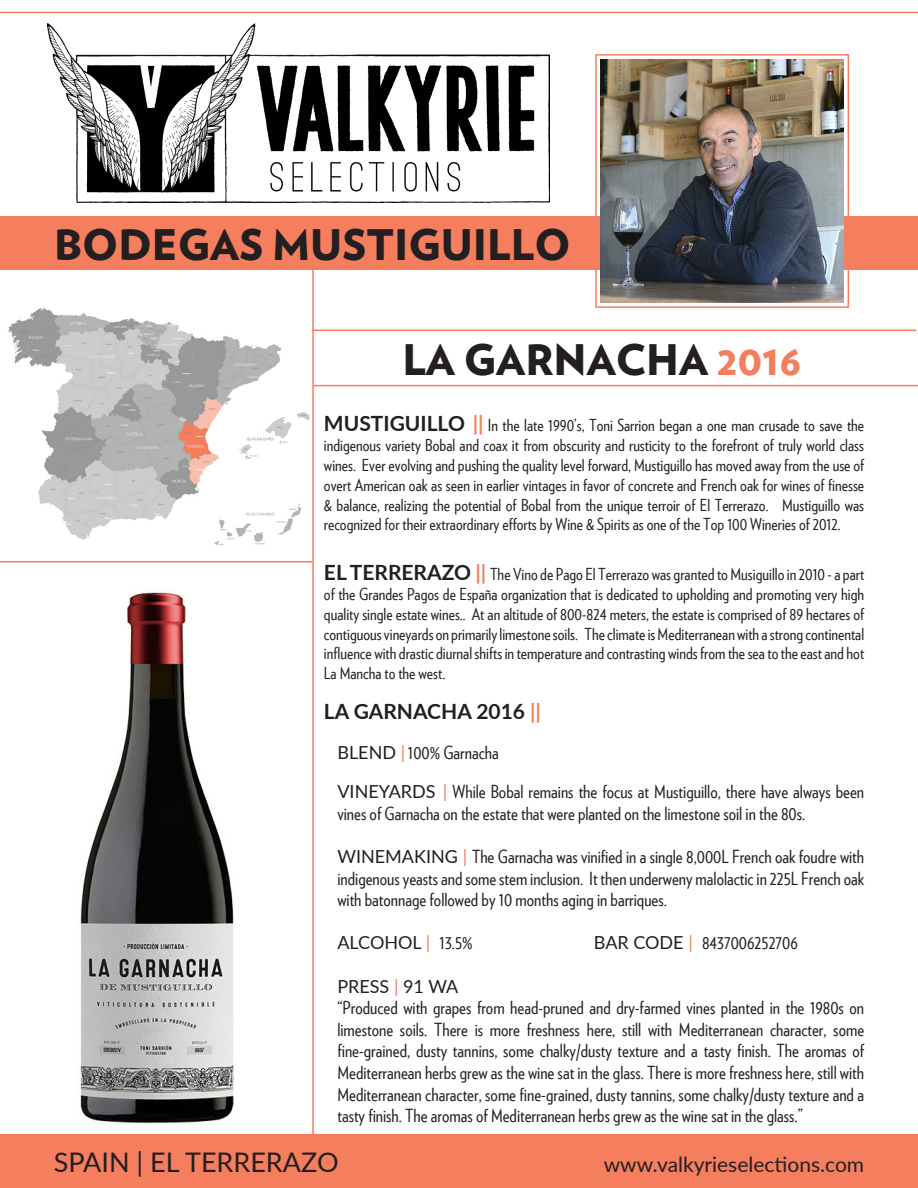
<style>
.page{position:relative;width:918px;height:1188px;background:#fff}
.page>*{position:absolute;margin:0;border:0;box-sizing:border-box;transform-origin:0 0}
.t1{font:900 42px "Verlag";color:#231f20}
.t2{font:27px "Lato";color:#231f20}
.t3{font:21px "Lato";color:#231f20}
.t4{font:700 21px "Lato";color:#231f20}
.t5{font:18px/21.6px "Verlag Condensed";color:#231f20;text-align:justify}
.t6{font:18px "Lato";color:#231f20}
.t7{font:16.5px/19.8px "Verlag Condensed";color:#231f20;text-align:justify}
.s1{color:#f47e5e}
.s2{font-family:"Lato";font-weight:700;font-size:21px}
.s3{font-family:"Lato";font-weight:700;font-size:21px;color:#f47e5e}
.s4{font-family:"Lato"}
.s5{font-family:"Lato";color:#f47e5e}
.s6{font-family:"Verlag Condensed"}
</style>
<div class="page">
<img style="left:47px;top:23px;width:502px;height:180px">
<img style="left:80px;top:592px;width:154px;height:532px">
<hr style="left:312px;top:216px;width:2px;height:972px;background:#f47e5e">
<div style="left:0;top:216px;width:918px;height:54px;background:#f47e5e"></div>
<img style="left:601px;top:59px;width:243px;height:243px">
<div style="left:1px;top:1134px;width:917px;height:54px;background:#f47e5e"></div>
<hr style="left:0;top:561px;width:312px;height:2px;background:#f47e5e">
<img style="left:8px;top:307px;width:302px;height:239px">
<div style="left:595px;top:54px;width:254px;height:254px;border:2px solid #f47e5e"></div>
<hr style="left:312px;top:330px;width:604px;height:1px;background:#f47e5e">
<hr style="left:314px;top:385px;width:604px;height:1px;background:#f47e5e">
<hr style="left:0;top:12px;width:918px;height:1px;background:#f47e5e">
<p class="t1" style="left:54px;top:210px;width:518px">BODEGAS MUSTIGUILLO</p>
<p class="t1" style="left:402px;top:325px;width:401px">LA GARNACHA <span class="s1">2016</span></p>
<p class="t7" style="left:324px;top:415px;width:542px"><span class="s2">MUSTIGUILLO</span> <span class="s3">||</span> In the late 1990’s, Toni Sarrion began a one man crusade to save the indigenous variety Bobal and coax it from obscurity and rusticity to the forefront of truly world class wines. Ever evolving and pushing the quality level forward, Mustiguillo has moved away from the use of overt American oak as seen in earlier vintages in favor of concrete and French oak for wines of finesse &amp; balance, realizing the potential of Bobal from the unique terroir of El Terrerazo. Mustiguillo was recognized for their extraordinary efforts by Wine &amp; Spirits as one of the Top 100 Wineries of 2012.</p>
<p class="t7" style="left:324px;top:564px;width:542px"><span class="s2">EL TERRERAZO</span> <span class="s3">||</span> The Vino de Pago El Terrerazo was granted to Musiguillo in 2010 - a part of the Grandes Pagos de España organization that is dedicated to upholding and promoting very high quality single estate wines.. At an altitude of 800-824 meters, the estate is comprised of 89 hectares of contiguous vineyards on primarily limestone soils. The climate is Mediterranean with a strong continental influence with drastic diurnal shifts in temperature and contrasting winds from the sea to the east and hot La Mancha to the west.</p>
<p class="t4" style="left:324px;top:696px;width:219px">LA GARNACHA 2016 <span class="s1">||</span></p>
<p class="t5" style="left:337px;top:741px;width:163px"><span class="s4">BLEND</span> <span class="s5">|</span>100% Garnacha</p>
<p class="t5" style="left:337px;top:780px;width:528px"><span class="s4">VINEYARDS</span> <span class="s5">|</span> While Bobal remains the focus at Mustiguillo, there have always been vines of Garnacha on the estate that were planted on the limestone soil in the 80s.</p>
<p class="t5" style="left:337px;top:845px;width:528px"><span class="s4">WINEMAKING</span> <span class="s5">|</span> The Garnacha was vinified in a single 8,000L French oak foudre with indigenous yeasts and some stem inclusion. It then underweny malolactic in 225L French oak with batonnage followed by 10 months aging in barriques.</p>
<p class="t6" style="left:337px;top:930px;width:137px">ALCOHOL <span class="s1">|</span> <span class="s6">13.5%</span></p>
<p class="t5" style="left:594px;top:931px;width:205px"><span class="s4">BAR CODE</span> <span class="s5">|</span> 8437006252706</p>
<p class="t6" style="left:337px;top:973px;width:123px">PRESS <span class="s1">|</span> 91 WA</p>
<p class="t5" style="left:337px;top:996px;width:528px">“Produced with grapes from head-pruned and dry-farmed vines planted in the 1980s on limestone soils. There is more freshness here, still with Mediterranean character, some fine-grained, dusty tannins, some chalky/dusty texture and a tasty finish. The aromas of Mediterranean herbs grew as the wine sat in the glass. There is more freshness here, still with Mediterranean character, some fine-grained, dusty tannins, some chalky/dusty texture and a tasty finish. The aromas of Mediterranean herbs grew as the wine sat in the glass.”</p>
<p class="t2" style="left:54px;top:1143px;width:286px">SPAIN | EL TERRERAZO</p>
<p class="t3" style="left:604px;top:1149px;width:262px">www.valkyrieselections.com</p>
</div>
